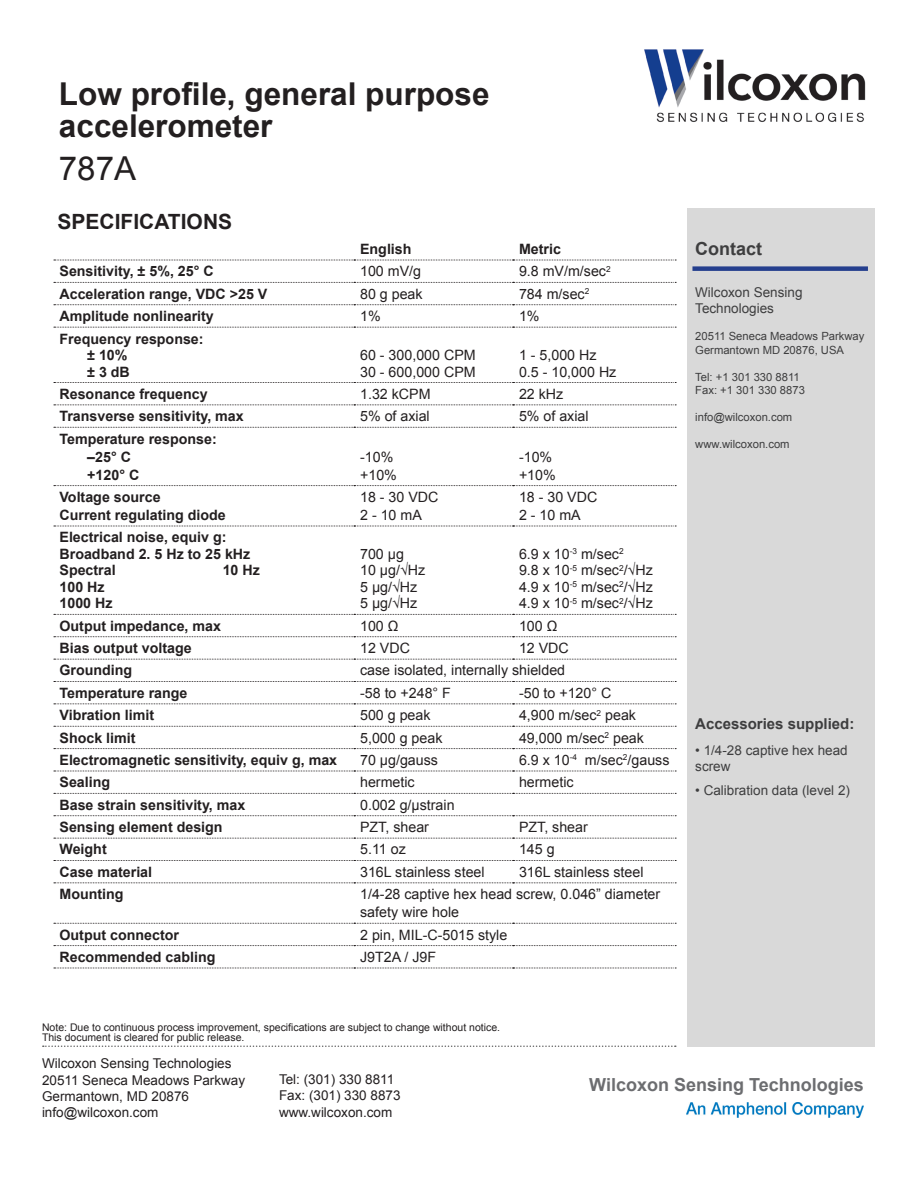
<style>
.page{position:relative;width:918px;height:1188px;background:#fff}
.page>*{position:absolute;margin:0;border:0;box-sizing:border-box;transform-origin:0 0}
.t1{font:33px "Arial";color:#231f20}
.t2{font:700 31.5px/31.5px "Arial";color:#231f20}
.t3{font:700 21px "Arial";color:#231f20}
.t4{font:700 18px "Arial";color:#6c6d70}
.t5{font:700 18px "Arial";color:#3e3e3f}
.t6{font:700 15px "Arial";color:#3e3e3f}
.t7{font:14.25px/18px "Arial";color:#231f20}
.t8{font:700 14.25px "Arial";color:#231f20}
.t9{font:13.5px "Arial";color:#231f20}
.t10{font:13.5px/16.2px "Arial";color:#3e3e3f}
.t11{font:11.25px "Arial";color:#3e3e3f}
.t12{font:10.5px "Arial";color:#231f20}
</style>
<div class="page">
<div style="left:687px;top:208px;width:187px;height:839px;background:#d9d9d9"></div>
<div style="left:692px;top:266px;width:176px;height:5px;background:#253f8e"></div>
<img style="left:687px;top:1102px;width:177px;height:16px">
<img style="left:644px;top:49px;width:222px;height:73px">
<svg style="left:43px;top:1046px;width:633px;height:1px"></svg>
<svg style="left:54px;top:260px;width:622px;height:1px"></svg>
<svg style="left:54px;top:282px;width:622px;height:1px"></svg>
<svg style="left:54px;top:304px;width:622px;height:1px"></svg>
<svg style="left:54px;top:327px;width:622px;height:1px"></svg>
<svg style="left:54px;top:382px;width:622px;height:1px"></svg>
<svg style="left:54px;top:405px;width:622px;height:1px"></svg>
<svg style="left:54px;top:427px;width:622px;height:1px"></svg>
<svg style="left:54px;top:485px;width:622px;height:1px"></svg>
<svg style="left:54px;top:526px;width:622px;height:1px"></svg>
<svg style="left:54px;top:614px;width:622px;height:1px"></svg>
<svg style="left:54px;top:636px;width:622px;height:1px"></svg>
<svg style="left:54px;top:659px;width:622px;height:1px"></svg>
<svg style="left:54px;top:681px;width:622px;height:1px"></svg>
<svg style="left:54px;top:703px;width:622px;height:1px"></svg>
<svg style="left:54px;top:726px;width:622px;height:1px"></svg>
<svg style="left:54px;top:748px;width:622px;height:1px"></svg>
<svg style="left:54px;top:771px;width:622px;height:1px"></svg>
<svg style="left:54px;top:793px;width:622px;height:1px"></svg>
<svg style="left:54px;top:815px;width:622px;height:1px"></svg>
<svg style="left:54px;top:838px;width:622px;height:1px"></svg>
<svg style="left:54px;top:860px;width:622px;height:1px"></svg>
<svg style="left:54px;top:882px;width:622px;height:1px"></svg>
<svg style="left:54px;top:923px;width:622px;height:1px"></svg>
<svg style="left:54px;top:945px;width:622px;height:1px"></svg>
<svg style="left:54px;top:968px;width:622px;height:1px"></svg>
<p class="t2" style="left:59px;top:80px;width:432px">Low profile, general purpose accelerometer</p>
<p class="t1" style="left:59px;top:146px;width:79px">787A</p>
<p class="t3" style="left:58px;top:208px;width:176px">SPECIFICATIONS</p>
<p class="t8" style="left:360px;top:240px;width:53px">English</p>
<p class="t8" style="left:519px;top:240px;width:43px">Metric</p>
<p class="t8" style="left:60px;top:262px;width:156px">Sensitivity, ± 5%, 25° C</p>
<p class="t7" style="left:360px;top:263px;width:62px">100 mV/g</p>
<p class="t7" style="left:519px;top:263px;width:93px">9.8 mV/m/sec<sup>2</sup></p>
<p class="t8" style="left:60px;top:284px;width:209px">Acceleration range, VDC &gt;25 V</p>
<p class="t7" style="left:360px;top:285px;width:64px">80 g peak</p>
<p class="t7" style="left:519px;top:285px;width:72px">784 m/sec<sup>2</sup></p>
<p class="t8" style="left:60px;top:307px;width:156px">Amplitude nonlinearity</p>
<p class="t7" style="left:360px;top:307px;width:22px">1%</p>
<p class="t7" style="left:519px;top:307px;width:22px">1%</p>
<p class="t8" style="left:60px;top:329px;width:146px">Frequency response:</p>
<p class="t8" style="left:87px;top:345px;width:42px">± 10%</p>
<p class="t8" style="left:87px;top:362px;width:44px">± 3 dB</p>
<p class="t7" style="left:360px;top:346px;width:117px">60 - 300,000 CPM</p>
<p class="t7" style="left:360px;top:363px;width:117px">30 - 600,000 CPM</p>
<p class="t7" style="left:519px;top:346px;width:79px">1 - 5,000 Hz</p>
<p class="t7" style="left:519px;top:363px;width:99px">0.5 - 10,000 Hz</p>
<p class="t8" style="left:60px;top:384px;width:150px">Resonance frequency</p>
<p class="t7" style="left:360px;top:385px;width:72px">1.32 kCPM</p>
<p class="t7" style="left:519px;top:385px;width:46px">22 kHz</p>
<p class="t8" style="left:60px;top:407px;width:186px">Transverse sensitivity, max</p>
<p class="t7" style="left:360px;top:407px;width:71px">5% of axial</p>
<p class="t7" style="left:519px;top:407px;width:71px">5% of axial</p>
<p class="t8" style="left:60px;top:429px;width:159px">Temperature response:</p>
<p class="t8" style="left:87px;top:447px;width:45px">–25° C</p>
<p class="t8" style="left:87px;top:465px;width:54px">+120° C</p>
<p class="t7" style="left:360px;top:448px;width:35px">-10%</p>
<p class="t7" style="left:360px;top:466px;width:38px">+10%</p>
<p class="t7" style="left:519px;top:448px;width:35px">-10%</p>
<p class="t7" style="left:519px;top:466px;width:38px">+10%</p>
<p class="t8" style="left:60px;top:487px;width:103px">Voltage source</p>
<p class="t8" style="left:60px;top:505px;width:168px">Current regulating diode</p>
<p class="t8" style="left:60px;top:528px;width:169px">Electrical noise, equiv g:</p>
<p class="t8" style="left:60px;top:544px;width:192px">Broadband 2. 5 Hz to 25 kHz</p>
<p class="t8" style="left:60px;top:561px;width:58px">Spectral</p>
<p class="t8" style="left:223px;top:561px;width:39px">10 Hz</p>
<p class="t8" style="left:60px;top:577px;width:47px">100 Hz</p>
<p class="t8" style="left:60px;top:594px;width:55px">1000 Hz</p>
<p class="t7" style="left:360px;top:488px;width:80px">18 - 30 VDC</p>
<p class="t7" style="left:360px;top:506px;width:63px">2 - 10 mA</p>
<p class="t7" style="left:360px;top:545px;width:45px">700 μg</p>
<p class="t7" style="left:360px;top:562px;width:67px">10 μg/√Hz</p>
<p class="t7" style="left:360px;top:578px;width:59px">5 μg/√Hz</p>
<p class="t7" style="left:360px;top:595px;width:59px">5 μg/√Hz</p>
<p class="t7" style="left:519px;top:488px;width:80px">18 - 30 VDC</p>
<p class="t7" style="left:519px;top:506px;width:63px">2 - 10 mA</p>
<p class="t7" style="left:519px;top:545px;width:106px">6.9 x 10<sup>-3</sup> m/sec<sup>2</sup></p>
<p class="t7" style="left:519px;top:562px;width:135px">9.8 x 10<sup>-5</sup> m/sec<sup>2</sup>/√Hz</p>
<p class="t7" style="left:519px;top:578px;width:135px">4.9 x 10<sup>-5</sup> m/sec<sup>2</sup>/√Hz</p>
<p class="t7" style="left:519px;top:595px;width:135px">4.9 x 10<sup>-5</sup> m/sec<sup>2</sup>/√Hz</p>
<p class="t8" style="left:60px;top:616px;width:163px">Output impedance, max</p>
<p class="t7" style="left:360px;top:617px;width:40px">100 Ω</p>
<p class="t7" style="left:519px;top:617px;width:40px">100 Ω</p>
<p class="t8" style="left:60px;top:639px;width:134px">Bias output voltage</p>
<p class="t7" style="left:360px;top:639px;width:51px">12 VDC</p>
<p class="t7" style="left:519px;top:639px;width:51px">12 VDC</p>
<p class="t8" style="left:60px;top:661px;width:74px">Grounding</p>
<p class="t7" style="left:360px;top:662px;width:207px">case isolated, internally shielded</p>
<p class="t8" style="left:60px;top:683px;width:130px">Temperature range</p>
<p class="t7" style="left:360px;top:684px;width:92px">-58 to +248° F</p>
<p class="t7" style="left:519px;top:684px;width:94px">-50 to +120° C</p>
<p class="t8" style="left:60px;top:706px;width:96px">Vibration limit</p>
<p class="t7" style="left:360px;top:706px;width:72px">500 g peak</p>
<p class="t7" style="left:519px;top:706px;width:119px">4,900 m/sec<sup>2</sup> peak</p>
<p class="t8" style="left:60px;top:728px;width:78px">Shock limit</p>
<p class="t7" style="left:360px;top:729px;width:84px">5,000 g peak</p>
<p class="t7" style="left:519px;top:729px;width:127px">49,000 m/sec<sup>2</sup> peak</p>
<p class="t8" style="left:60px;top:750px;width:279px">Electromagnetic sensitivity, equiv g, max</p>
<p class="t7" style="left:360px;top:751px;width:79px">70 μg/gauss</p>
<p class="t7" style="left:519px;top:751px;width:152px">6.9 x 10<sup>-4</sup> m/sec<sup>2</sup>/gauss</p>
<p class="t8" style="left:60px;top:773px;width:52px">Sealing</p>
<p class="t7" style="left:360px;top:774px;width:56px">hermetic</p>
<p class="t7" style="left:519px;top:774px;width:56px">hermetic</p>
<p class="t8" style="left:60px;top:795px;width:187px">Base strain sensitivity, max</p>
<p class="t7" style="left:360px;top:796px;width:96px">0.002 g/μstrain</p>
<p class="t8" style="left:60px;top:818px;width:165px">Sensing element design</p>
<p class="t7" style="left:360px;top:818px;width:70px">PZT, shear</p>
<p class="t7" style="left:519px;top:818px;width:70px">PZT, shear</p>
<p class="t8" style="left:60px;top:840px;width:49px">Weight</p>
<p class="t7" style="left:360px;top:841px;width:47px">5.11 oz</p>
<p class="t7" style="left:519px;top:841px;width:37px">145 g</p>
<p class="t8" style="left:60px;top:862px;width:94px">Case material</p>
<p class="t7" style="left:360px;top:863px;width:126px">316L stainless steel</p>
<p class="t7" style="left:519px;top:863px;width:126px">316L stainless steel</p>
<p class="t8" style="left:60px;top:885px;width:66px">Mounting</p>
<p class="t7" style="left:360px;top:885px;width:302px">1/4-28 captive hex head screw, 0.046” diameter safety wire hole</p>
<p class="t8" style="left:60px;top:925px;width:121px">Output connector</p>
<p class="t7" style="left:360px;top:926px;width:149px">2 pin, MIL-C-5015 style</p>
<p class="t8" style="left:60px;top:947px;width:157px">Recommended cabling</p>
<p class="t7" style="left:360px;top:948px;width:78px">J9T2A / J9F</p>
<p class="t12" style="left:42px;top:1020px;width:460px">Note: Due to continuous process improvement, specifications are subject to change without notice.</p>
<p class="t12" style="left:42px;top:1030px;width:204px">This document is cleared for public release.</p>
<p class="t5" style="left:695px;top:236px;width:68px">Contact</p>
<p class="t10" style="left:695px;top:285px;width:109px">Wilcoxon Sensing<br>Technologies</p>
<p class="t11" style="left:695px;top:329px;width:171px">20511 Seneca Meadows Parkway</p>
<p class="t11" style="left:695px;top:343px;width:150px">Germantown MD 20876, USA</p>
<p class="t11" style="left:695px;top:370px;width:106px">Tel: +1 301 330 8811</p>
<p class="t11" style="left:695px;top:383px;width:111px">Fax: +1 301 330 8873</p>
<p class="t11" style="left:695px;top:410px;width:99px">info@wilcoxon.com</p>
<p class="t11" style="left:695px;top:437px;width:96px">www.wilcoxon.com</p>
<p class="t6" style="left:695px;top:713px;width:161px">Accessories supplied:</p>
<p class="t10" style="left:695px;top:743px;width:154px">• 1/4-28 captive hex head screw</p>
<p class="t10" style="left:695px;top:782px;width:156px">• Calibration data (level 2)</p>
<p class="t9" style="left:42px;top:1055px;width:191px">Wilcoxon Sensing Technologies</p>
<p class="t9" style="left:42px;top:1071px;width:205px">20511 Seneca Meadows Parkway</p>
<p class="t9" style="left:42px;top:1087px;width:149px">Germantown, MD 20876</p>
<p class="t9" style="left:42px;top:1103px;width:118px">info@wilcoxon.com</p>
<p class="t9" style="left:279px;top:1071px;width:117px">Tel: (301) 330 8811</p>
<p class="t9" style="left:279px;top:1087px;width:123px">Fax: (301) 330 8873</p>
<p class="t9" style="left:279px;top:1103px;width:115px">www.wilcoxon.com</p>
<p class="t4" style="left:589px;top:1073px;width:276px">Wilcoxon Sensing Technologies</p>
</div>
